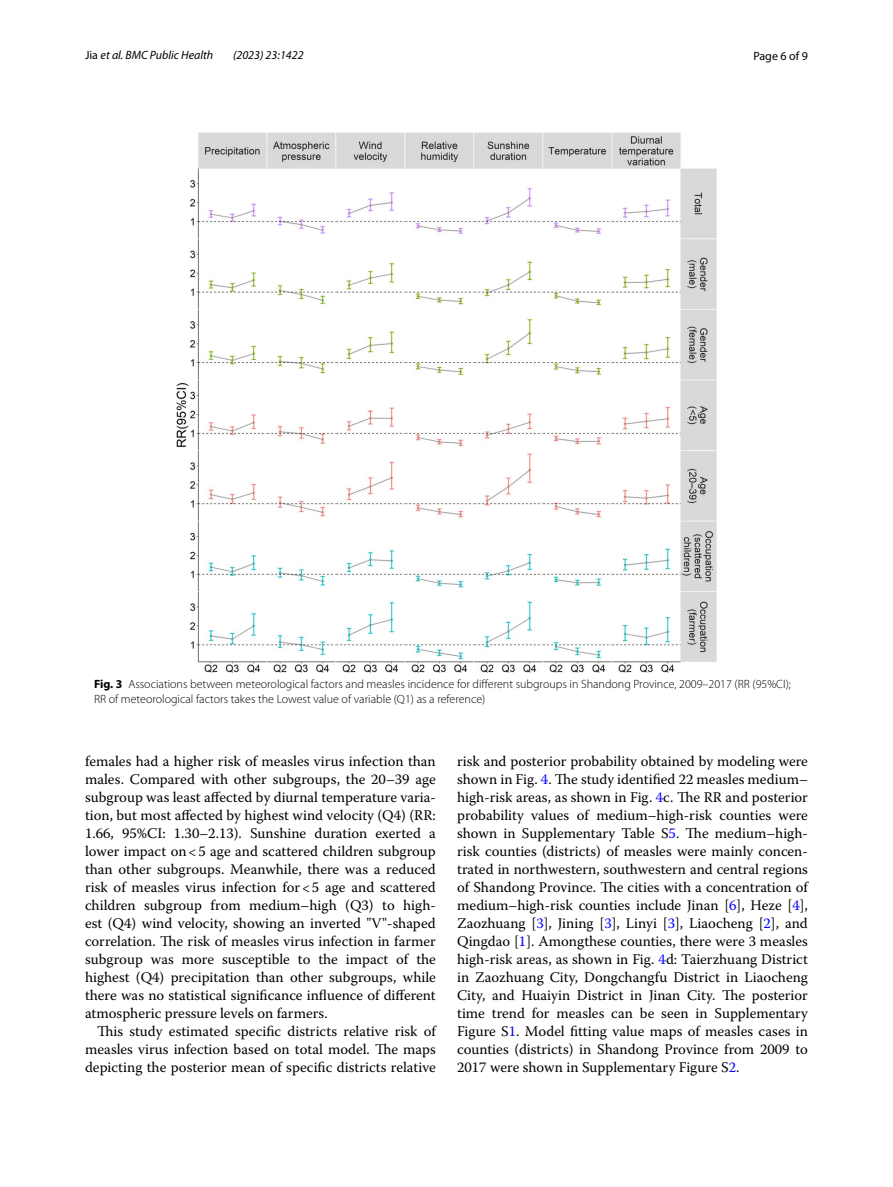
<style>
.page{position:relative;width:893px;height:1187px;background:#fff}
.page>*{position:absolute;margin:0;border:0;box-sizing:border-box;transform-origin:0 0}
.t1{font:14.7px/18px "Warnock Pro";color:#000;text-align:justify}
.t2{font:300 12px/15px "Myriad Pro";color:#000}
.t3{font:italic 12px "Myriad Pro";color:#000}
.t4{font:12px "Myriad Pro";color:#000}
.s1{font-style:normal}
.s2{font-weight:700}
.s3{color:#00f}
</style>
<div class="page">
<img style="left:176px;top:133px;width:541px;height:539px">
<p class="t3" style="left:85px;top:48px;width:130px"><span class="s1">Jia</span> et al. BMC Public Health</p>
<p class="t3" style="left:233px;top:48px;width:72px">(2023) 23:1422</p>
<p class="t4" style="left:753px;top:48px;width:56px">Page 6 of 9</p>
<p class="t2" style="left:94px;top:676px;width:698px"><span class="s2">Fig. 3</span> Associations between meteorological factors and measles incidence for different subgroups in Shandong Province, 2009–2017 (RR (95%CI);<br>RR of meteorological factors takes the Lowest value of variable (Q1) as a reference)</p>
<p class="t1" style="left:85px;top:752px;width:352px">females had a higher risk of measles virus infection than males. Compared with other subgroups, the 20–39 age subgroup was least affected by diurnal temperature varia&shy;tion, but most affected by highest wind velocity (Q4) (RR:<br>1.66, 95%CI: 1.30–2.13). Sunshine duration exerted a lower impact on&lt;5 age and scattered children subgroup than other subgroups. Meanwhile, there was a reduced risk of measles virus infection for&lt;5 age and scattered children subgroup from medium–high (Q3) to high&shy;est (Q4) wind velocity, showing an inverted "V"-shaped correlation. The risk of measles virus infection in farmer subgroup was more susceptible to the impact of the highest (Q4) precipitation than other subgroups, while there was no statistical significance influence of different atmospheric pressure levels on farmers.</p>
<p class="t1" style="left:85px;top:1022px;width:352px;text-indent:12px">This study estimated specific districts relative risk of measles virus infection based on total model. The maps depicting the posterior mean of specific districts relative</p>
<p class="t1" style="left:457px;top:752px;width:352px">risk and posterior probability obtained by modeling were shown in Fig. <span class="s3">4</span>. The study identified 22 measles medium– high-risk areas, as shown in Fig. <span class="s3">4</span>c. The RR and posterior probability values of medium–high-risk counties were shown in Supplementary Table S<span class="s3">5</span>. The medium–high&shy;risk counties (districts) of measles were mainly concen&shy;trated in northwestern, southwestern and central regions of Shandong Province. The cities with a concentration of medium–high-risk counties include Jinan [<span class="s3">6</span>], Heze [<span class="s3">4</span>], Zaozhuang [<span class="s3">3</span>], Jining [<span class="s3">3</span>], Linyi [<span class="s3">3</span>], Liaocheng [<span class="s3">2</span>], and Qingdao [<span class="s3">1</span>]. Amongthese counties, there were 3 measles high-risk areas, as shown in Fig. <span class="s3">4</span>d: Taierzhuang District in Zaozhuang City, Dongchangfu District in Liaocheng City, and Huaiyin District in Jinan City. The posterior time trend for measles can be seen in Supplementary Figure S<span class="s3">1</span>. Model fitting value maps of measles cases in counties (districts) in Shandong Province from 2009 to 2017 were shown in Supplementary Figure S<span class="s3">2</span>.</p>
</div>
